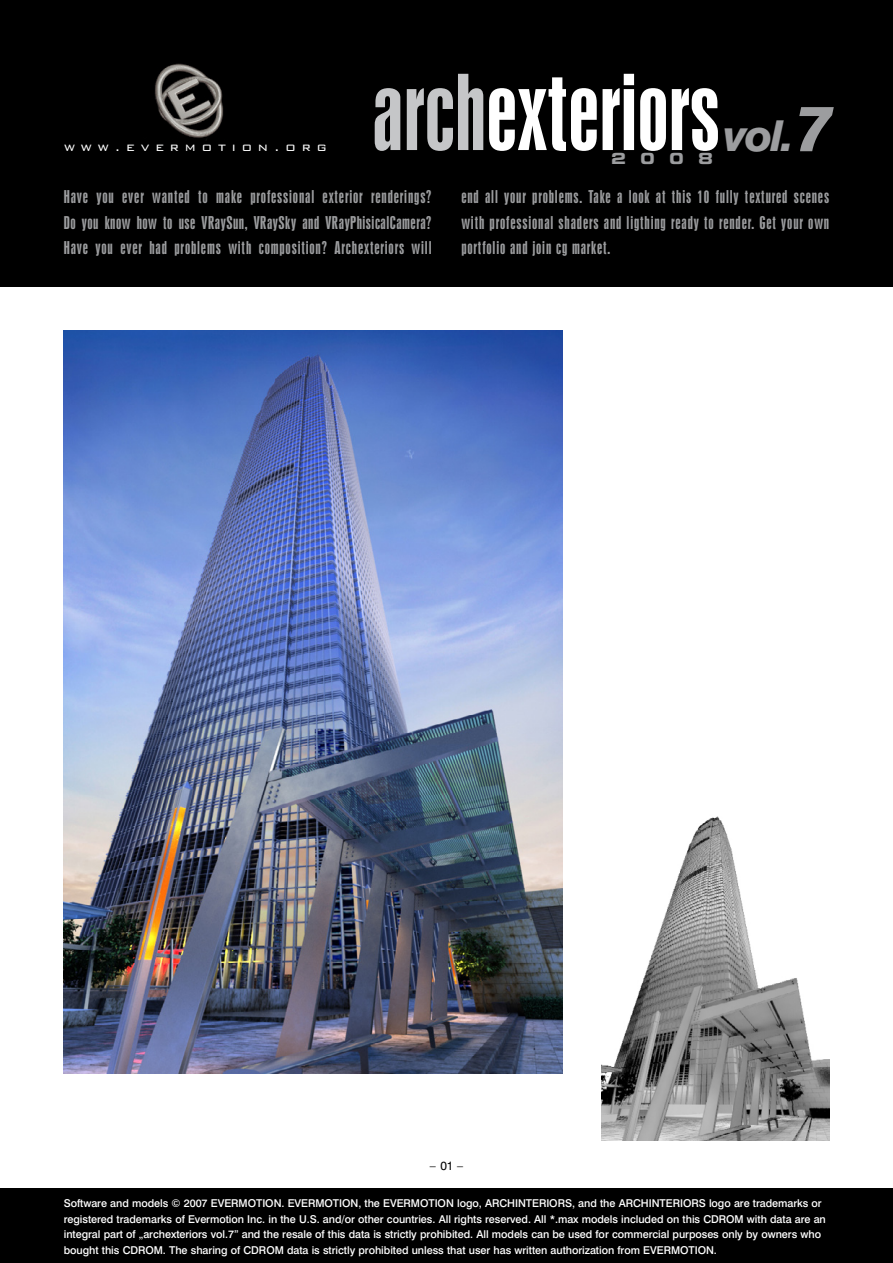
<style>
.page{position:relative;width:893px;height:1263px;background:#fff}
.page>*{position:absolute;margin:0;border:0;box-sizing:border-box;transform-origin:0 0}
.t1{font:97.5px "Swis 924 PL Regular A";color:#fff}
.t2{font:42.6px "Swis 721 Hv PL Italic A";color:#9c9d9f}
.t3{font:16.5px/25.5px "Swis 924 PL Regular A";letter-spacing:.05em;color:#9c9d9f;text-align:justify}
.t4{font:15.15px "Square 721 Ex PL Bold A";color:#9c9d9f}
.t5{font:15px "Bank Gothic Lt PL Light A";letter-spacing:.39em;color:#fff}
.t6{font:12px "Swis 721 PL Roman A";color:#000}
.t7{font:10.8px/15.5px "Swis 721 Md PL Regular A";letter-spacing:-.005em;color:#fff}
.s1{color:#c5c6c8}
.s2{font-size:63.9px}
</style>
<div class="page">
<div style="left:0;top:1189px;width:893px;height:74px;background:#000"></div>
<div style="left:0;top:0;width:893px;height:286px;background:#000"></div>
<img style="left:155px;top:63px;width:69px;height:75px">
<img style="left:64px;top:331px;width:498px;height:743px">
<img style="left:602px;top:816px;width:227px;height:325px">
<h3 class="t5" style="left:64px;top:139px;width:264px">www.evermotion.org</h3>
<h1 class="t1" style="left:372px;top:54px;width:349px"><span class="s1">arch</span>exteriors</h1>
<h3 class="t4" style="left:611px;top:150px;width:103px">2008</h3>
<h2 class="t2" style="left:724px;top:110px;width:110px">vol.<span class="s2">7</span></h2>
<h3 class="t3" style="left:64px;top:184px;width:369px">Have you ever wanted to make professional exterior renderings?<br>Do you know how to use VRaySun, VRaySky and VRayPhisicalCamera?<br>Have you ever had problems with composition? Archexteriors will</h3>
<h3 class="t3" style="left:461px;top:184px;width:369px">end all your problems. Take a look at this 10 fully textured scenes with professional shaders and ligthing ready to render. Get your own portfolio and join cg market.</h3>
<p class="t6" style="left:430px;top:1158px;width:35px">– 01 –</p>
<p class="t7" style="left:64px;top:1196px;width:764px">Software and models © 2007 EVERMOTION. EVERMOTION, the EVERMOTION logo, ARCHINTERIORS, and the ARCHINTERIORS logo are trademarks or registered trademarks of Evermotion Inc. in the U.S. and/or other countries. All rights reserved. All *.max models included on this CDROM with data are an integral part of „archexteriors vol.7” and the resale of this data is strictly prohibited. All models can be used for commercial purposes only by owners who bought this CDROM. The sharing of CDROM data is strictly prohibited unless that user has written authorization from EVERMOTION.</p>
</div>
